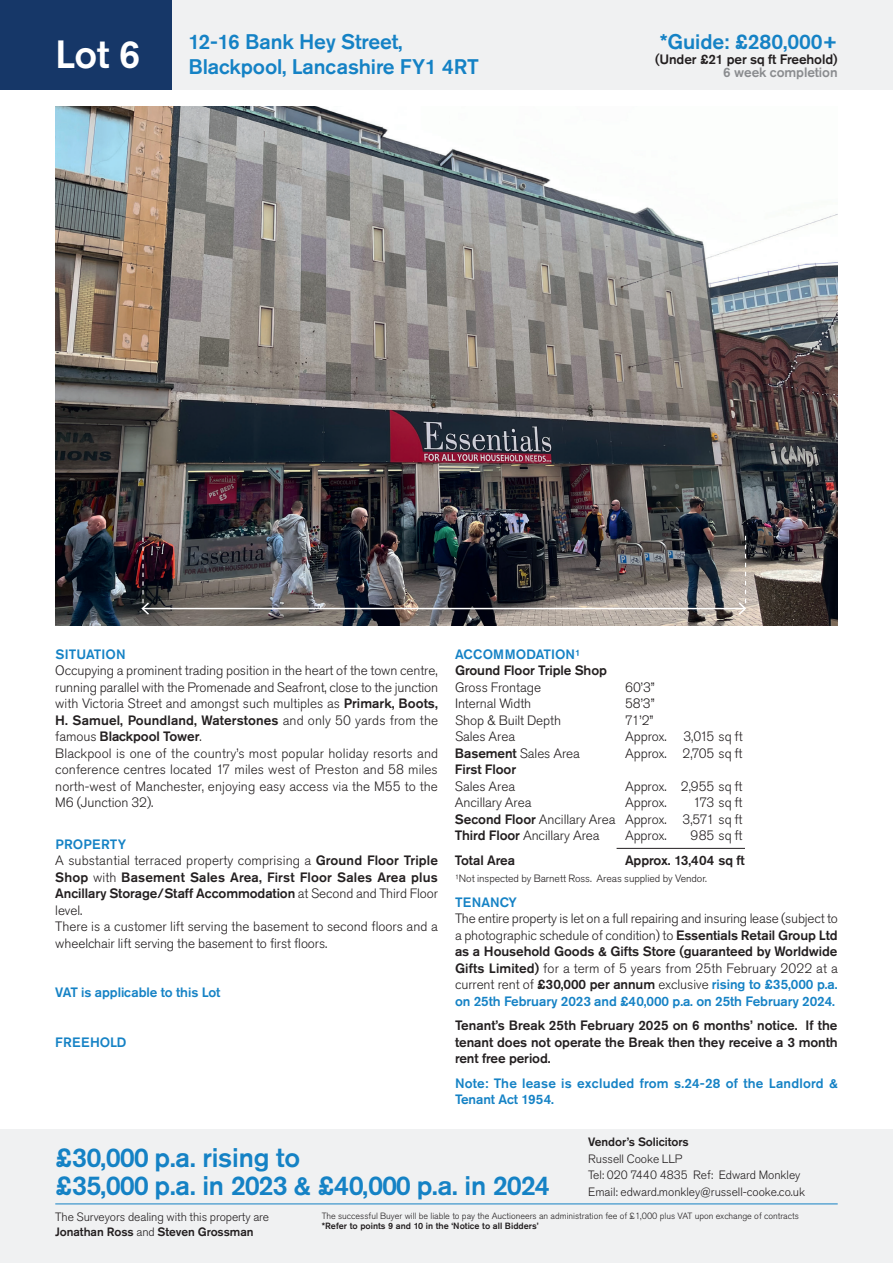
<style>
.page{position:relative;width:893px;height:1263px;background:#fff}
.page>*{position:absolute;margin:0;border:0;box-sizing:border-box;transform-origin:0 0}
.t1{font:500 39px "Akzidenz Grotesk Pro";color:#fff}
.t2{font:500 27px/28.5px "Akzidenz Grotesk Pro";letter-spacing:-.045em;color:#1582c5}
.t3{font:500 21px/25.2px "Akzidenz Grotesk Pro";letter-spacing:-.005em;color:#1582c5}
.t4{font:300 13.5px/16.5px "Akzidenz Grotesk Pro";letter-spacing:-.005em;color:#231f20}
.t5{font:500 13.5px/16.5px "Akzidenz Grotesk Pro";letter-spacing:-.005em;color:#231f20;text-align:justify}
.t6{font:500 13.5px/16.5px "Akzidenz Grotesk Pro";letter-spacing:.005em;color:#1582c5}
.t7{font:500 13.5px "Akzidenz Grotesk Pro";letter-spacing:-.005em;color:#8a8c8f}
.t8{font:300 12px/16.5px "Akzidenz Grotesk Pro";letter-spacing:-.005em;color:#231f20}
.t9{font:500 12px "Akzidenz Grotesk Pro";letter-spacing:-.005em;color:#231f20}
.t10{font:300 10.5px "Akzidenz Grotesk Pro";letter-spacing:-.005em;color:#231f20}
.t11{font:300 9px "Akzidenz Grotesk Pro";color:#231f20}
.t12{font:500 9px "Akzidenz Grotesk Pro";color:#231f20}
.s1{font-weight:500}
.s2{font-weight:500;color:#1582c5}
</style>
<div class="page">
<div style="left:0;top:0;width:893px;height:89px;background:#f0f1f2"></div>
<div style="left:0;top:1129px;width:893px;height:134px;background:#f0f1f2"></div>
<div style="left:0;top:0;width:171px;height:89px;background:#163768"></div>
<hr style="left:55px;top:1203px;width:783px;height:1px;background:#1582c5">
<img style="left:55px;top:106px;width:783px;height:520px">
<hr style="left:617px;top:848px;width:128px;height:1px;background:#231f20">
<hr style="left:142px;top:608px;width:603px;height:1px;background:#fff">
<svg style="left:140px;top:538px;width:11px;height:78px"></svg>
<svg style="left:737px;top:536px;width:10px;height:80px"></svg>
<h1 class="t1" style="left:55px;top:29px;width:87px">Lot 6</h1>
<h3 class="t3" style="left:189px;top:29px;width:292px">12-16 Bank Hey Street,<br>Blackpool, Lancashire FY1 4RT</h3>
<h3 class="t3" style="left:660px;top:29px;width:179px">*Guide: £280,000+</h3>
<p class="t5" style="left:655px;top:51px;width:184px">(Under £21 per sq ft Freehold)</p>
<p class="t7" style="left:723px;top:64px;width:116px">6 week completion</p>
<p class="t6" style="left:55px;top:646px;width:72px">SITUATION</p>
<p class="t4" style="left:55px;top:662px;width:384px">Occupying a prominent trading position in the heart of the town centre, running parallel with the Promenade and Seafront, close to the junction with Victoria Street and amongst such multiples as <span class="s1">Primark, Boots, H. Samuel, Poundland, Waterstones</span> and only 50 yards from the famous <span class="s1">Blackpool Tower</span>.<br>Blackpool is one of the country’s most popular holiday resorts and conference centres located 17 miles west of Preston and 58 miles north-west of Manchester, enjoying easy access via the M55 to the M6 (Junction 32).</p>
<p class="t4" style="left:55px;top:836px;width:384px"><span class="s2">PROPERTY<br></span>A substantial terraced property comprising a <span class="s1">Ground Floor Triple Shop</span> with <span class="s1">Basement Sales Area, First Floor Sales Area plus Ancillary Storage/Staff Accommodation</span> at Second and Third Floor level.<br>There is a customer lift serving the basement to second floors and a wheelchair lift serving the basement to first floors.</p>
<p class="t6" style="left:55px;top:984px;width:167px">VAT is applicable to this Lot</p>
<p class="t6" style="left:55px;top:1033px;width:73px">FREEHOLD</p>
<p class="t6" style="left:455px;top:646px;width:127px">ACCOMMODATION¹</p>
<p class="t5" style="left:455px;top:662px;width:154px">Ground Floor Triple Shop</p>
<p class="t4" style="left:455px;top:679px;width:88px">Gross Frontage</p>
<p class="t4" style="left:625px;top:679px;width:31px">60’3”</p>
<p class="t4" style="left:455px;top:695px;width:78px">Internal Width</p>
<p class="t4" style="left:625px;top:695px;width:31px">58’3”</p>
<p class="t4" style="left:455px;top:712px;width:108px">Shop &amp; Built Depth</p>
<p class="t4" style="left:625px;top:712px;width:30px">71’2”</p>
<p class="t4" style="left:455px;top:728px;width:62px">Sales Area</p>
<p class="t4" style="left:625px;top:728px;width:119px">Approx. 3,015 sq ft</p>
<p class="t4" style="left:455px;top:745px;width:127px"><span class="s1">Basement</span> Sales Area</p>
<p class="t4" style="left:625px;top:745px;width:119px">Approx. 2,705 sq ft</p>
<p class="t5" style="left:455px;top:761px;width:63px">First Floor</p>
<p class="t4" style="left:455px;top:778px;width:62px">Sales Area</p>
<p class="t4" style="left:625px;top:778px;width:119px">Approx. 2,955 sq ft</p>
<p class="t4" style="left:455px;top:794px;width:78px">Ancillary Area</p>
<p class="t4" style="left:625px;top:794px;width:43px">Approx.</p>
<p class="t4" style="left:455px;top:794px;width:289px;text-align:justify;text-indent:238px">173 sq ft <span class="s1">Second Floor</span> Ancillary Area Approx. 3,571 sq ft <span class="s1">Third Floor</span> Ancillary Area</p>
<p class="t4" style="left:625px;top:827px;width:43px">Approx.</p>
<p class="t4" style="left:691px;top:827px;width:53px">985 sq ft</p>
<p class="t5" style="left:455px;top:852px;width:62px">Total Area</p>
<p class="t5" style="left:625px;top:852px;width:121px">Approx. 13,404 sq ft</p>
<p class="t10" style="left:455px;top:871px;width:253px">¹Not inspected by Barnett Ross. Areas supplied by Vendor.</p>
<p class="t6" style="left:455px;top:893px;width:63px">TENANCY</p>
<p class="t4" style="left:455px;top:910px;width:384px;text-align:justify">The entire property is let on a full repairing and insuring lease (subject to a photographic schedule of condition) to <span class="s1">Essentials Retail Group Ltd as a Household Goods &amp; Gifts Store (guaranteed by Worldwide Gifts Limited)</span> for a term of 5 years from 25th February 2022 at a current rent of <span class="s1">£30,000 per annum</span> exclusive <span class="s2">rising to £35,000 p.a. on 25th February 2023 and £40,000 p.a. on 25th February 2024.</span></p>
<p class="t5" style="left:455px;top:1017px;width:384px">Tenant’s Break 25th February 2025 on 6 months’ notice. If the tenant does not operate the Break then they receive a 3 month rent free period.</p>
<p class="t6" style="left:455px;top:1075px;width:384px">Note: The lease is excluded from s.24-28 of the Landlord &amp;<br>Tenant Act 1954.</p>
<h2 class="t2" style="left:55px;top:1142px;width:496px">£30,000 p.a. rising to<br>£35,000 p.a. in 2023 &amp; £40,000 p.a. in 2024</h2>
<p class="t9" style="left:588px;top:1134px;width:102px">Vendor’s Solicitors</p>
<p class="t8" style="left:588px;top:1150px;width:218px">Russell Cooke LLP<br>Tel: 020 7440 4835 Ref: Edward Monkley<br>Email: edward.monkley@russell-cooke.co.uk</p>
<p class="t8" style="left:55px;top:1209px;width:215px;line-height:15px">The Surveyors dealing with this property are<br><span class="s1">Jonathan Ross</span> and <span class="s1">Steven Grossman</span></p>
<p class="t11" style="left:322px;top:1209px;width:479px">The successful Buyer will be liable to pay the Auctioneers an administration fee of £1,000 plus VAT upon exchange of contracts</p>
<p class="t12" style="left:322px;top:1220px;width:218px">*Refer to points 9 and 10 in the ‘Notice to all Bidders’</p>
</div>
